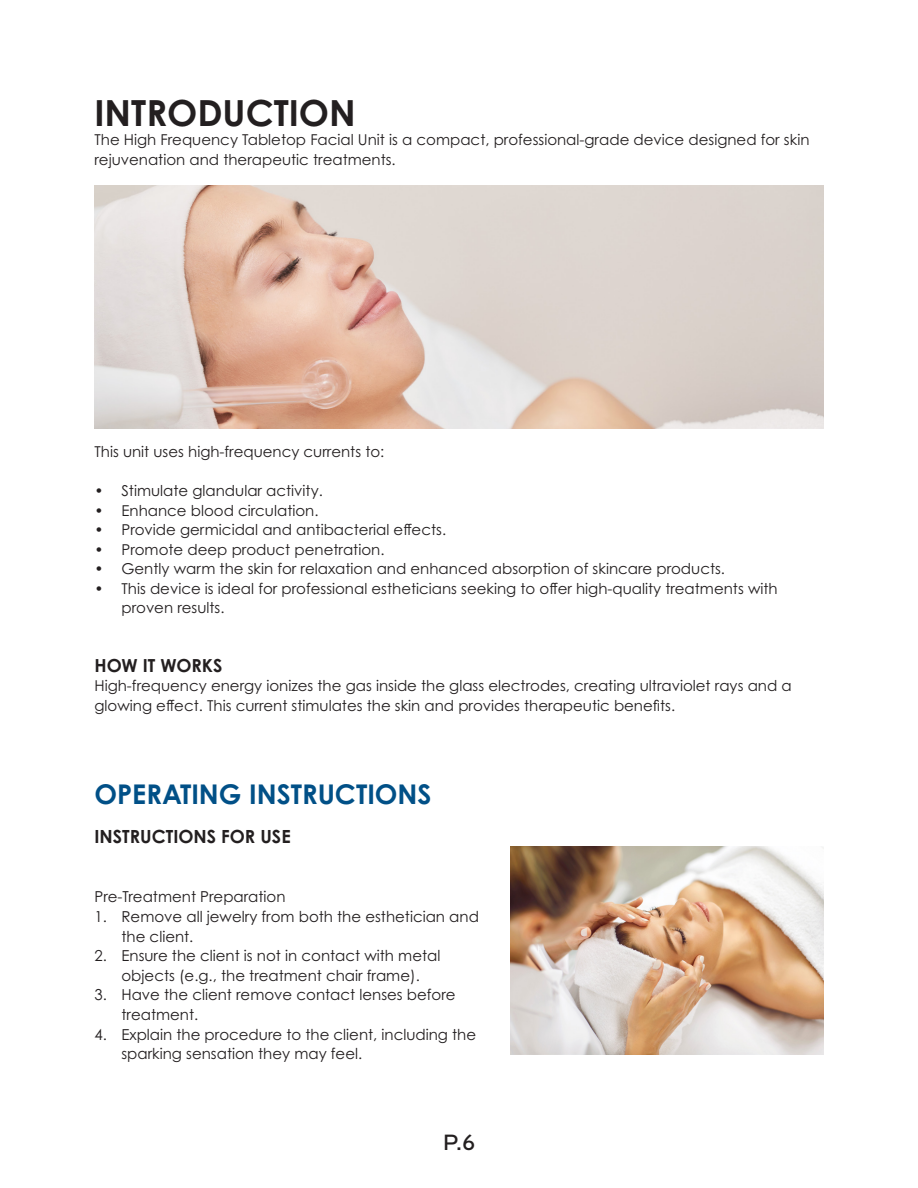
<style>
.page{position:relative;width:918px;height:1188px;background:#fff}
.page>*{position:absolute;margin:0;border:0;box-sizing:border-box;transform-origin:0 0}
.t1{font:700 36px "Century Gothic Pro";color:#231f20}
.t2{font:700 27.15px "Century Gothic Pro";color:#015087}
.t3{font:500 24px "Gravesend Sans";color:#231f20}
.t4{font:700 18.15px "Century Gothic Pro";color:#231f20}
.t5{font:700 18px "Century Gothic Pro";color:#231f20}
.t6{font:15.15px/19.6px "Century Gothic Pro";color:#231f20}
.t7{font:15px/19.5px "Century Gothic Pro";color:#231f20}
</style>
<div class="page">
<img style="left:94px;top:185px;width:730px;height:243px">
<img style="left:510px;top:846px;width:313px;height:209px">
<p class="t1" style="left:94px;top:90px;width:263px">INTRODUCTION</p>
<p class="t7" style="left:94px;top:130px;width:716px">The High Frequency Tabletop Facial Unit is a compact, professional-grade device designed for skin rejuvenation and therapeutic treatments.</p>
<p class="t7" style="left:94px;top:442px;width:291px">This unit uses high-frequency currents to:</p>
<p class="t7" style="left:94px;top:481px;width:230px">• Stimulate glandular activity.</p>
<p class="t7" style="left:94px;top:500px;width:226px">• Enhance blood circulation.</p>
<p class="t7" style="left:94px;top:520px;width:353px">• Provide germicidal and antibacterial effects.</p>
<p class="t7" style="left:94px;top:539px;width:291px">• Promote deep product penetration.</p>
<p class="t7" style="left:94px;top:559px;width:632px">• Gently warm the skin for relaxation and enhanced absorption of skincare products.</p>
<p class="t7" style="left:122px;top:578px;width:658px;text-indent:-27px">• This device is ideal for professional estheticians seeking to offer high-quality treatments with proven results.</p>
<p class="t5" style="left:94px;top:654px;width:129px">HOW IT WORKS</p>
<p class="t7" style="left:94px;top:676px;width:699px">High-frequency energy ionizes the gas inside the glass electrodes, creating ultraviolet rays and a glowing effect. This current stimulates the skin and provides therapeutic benefits.</p>
<p class="t2" style="left:94px;top:777px;width:339px">OPERATING INSTRUCTIONS</p>
<p class="t4" style="left:94px;top:825px;width:198px">INSTRUCTIONS FOR USE</p>
<p class="t6" style="left:94px;top:887px;width:193px">Pre-Treatment Preparation</p>
<p class="t6" style="left:122px;top:906px;width:359px;text-indent:-27px">1. Remove all jewelry from both the esthetician and the client.</p>
<p class="t6" style="left:94px;top:946px;width:347px;text-align:center">2. Ensure the client is not in contact with metal objects (e.g., the treatment chair frame).</p>
<p class="t6" style="left:122px;top:985px;width:336px;text-indent:-27px">3. Have the client remove contact lenses before treatment.</p>
<p class="t6" style="left:122px;top:1024px;width:356px;text-indent:-27px">4. Explain the procedure to the client, including the sparking sensation they may feel.</p>
<h3 class="t3" style="left:443px;top:1128px;width:34px">P.6</h3>
</div>
